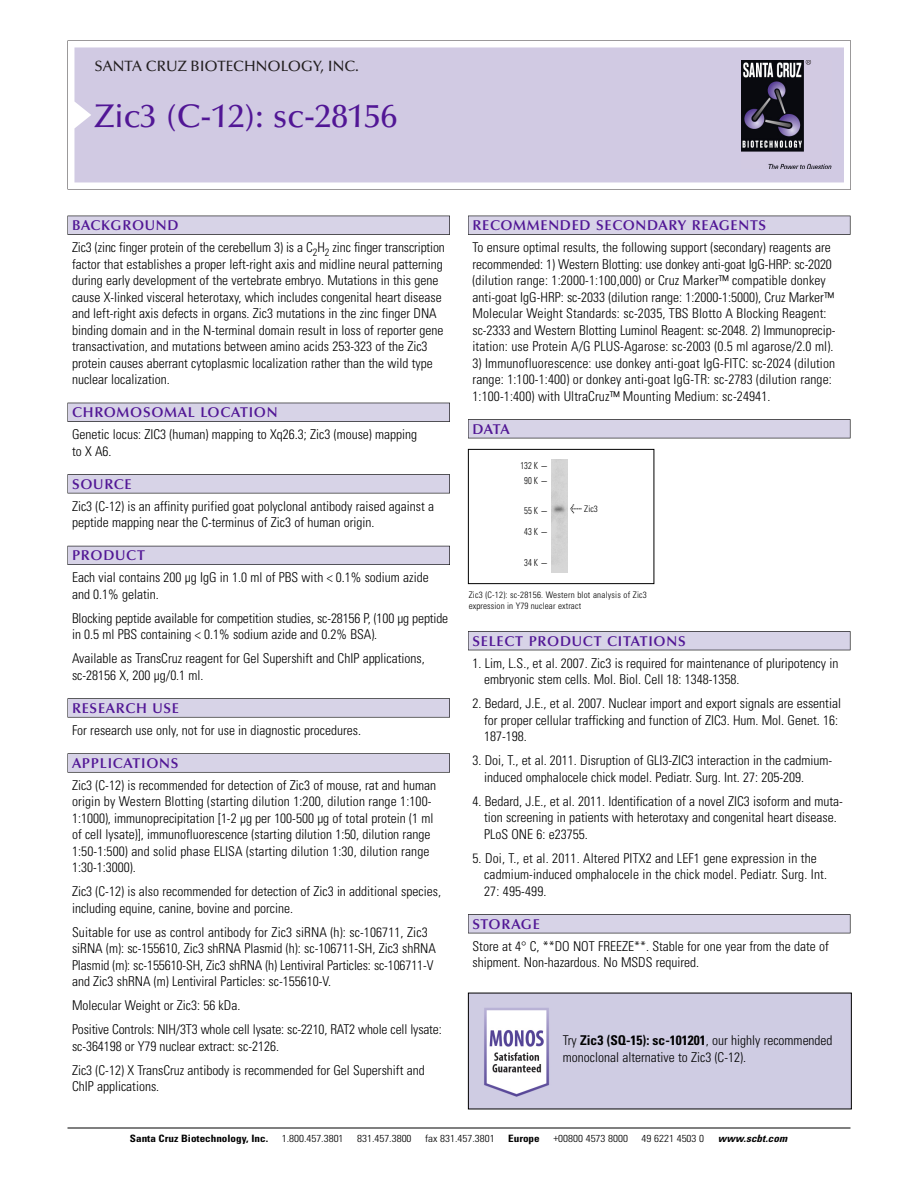
<style>
.page{position:relative;width:918px;height:1188px;background:#fff}
.page>*{position:absolute;margin:0;border:0;box-sizing:border-box;transform-origin:0 0}
.t1{font:500 33px "Optima";color:#511695}
.t2{font:500 15px "Optima";color:#231f20}
.t3{font:600 14.25px "Optima";letter-spacing:.05em;color:#511695}
.t4{font:300 condensed 13.5px/16.5px "Univers";color:#000}
.t5{font:300 condensed 10.2px "Univers";color:#000;scale:1.1 1}
.t6{font:700 condensed 10.2px "Univers";color:#000;scale:1.1 1}
.t7{font:italic 700 condensed 10.2px "Univers";letter-spacing:.005em;color:#000;scale:1.1 1}
.t8{font:300 condensed 9.75px/15px "Univers";color:#000;text-align:center;scale:.87 1}
.t9{font:300 condensed 9px/10.5px "Univers";letter-spacing:.02em;color:#000}
.s1{font-family:"Meta Plus";font-weight:400;font-stretch:normal;font-size:10.5px}
.s2{font-weight:700}
</style>
<div class="page">
<svg style="left:68px;top:40px;width:783px;height:149px"></svg>
<div style="left:74px;top:47px;width:770px;height:135px;background:#d1cae3"></div>
<img style="left:741px;top:60px;width:90px;height:108px">
<div style="left:68px;top:216px;width:382px;height:19px;background:#525155"></div>
<div style="left:68px;top:216px;width:381px;height:18px;background:#d7d3e7"></div>
<div style="left:68px;top:403px;width:382px;height:19px;background:#515055"></div>
<div style="left:68px;top:403px;width:381px;height:18px;background:#d7d3e7"></div>
<div style="left:68px;top:474px;width:382px;height:19px;background:#545357"></div>
<div style="left:68px;top:475px;width:381px;height:18px;background:#d7d3e7"></div>
<div style="left:68px;top:546px;width:382px;height:19px;background:#54535a"></div>
<div style="left:68px;top:546px;width:381px;height:18px;background:#d7d3e7"></div>
<svg style="left:68px;top:698px;width:382px;height:20px"></svg>
<div style="left:68px;top:699px;width:381px;height:18px;background:#d7d3e7"></div>
<div style="left:68px;top:753px;width:382px;height:20px;background:#626263"></div>
<div style="left:68px;top:754px;width:381px;height:18px;background:#d7d3e7"></div>
<div style="left:468px;top:216px;width:382px;height:19px;background:#525155"></div>
<div style="left:468px;top:216px;width:382px;height:18px;background:#d7d3e7"></div>
<div style="left:468px;top:419px;width:382px;height:19px;background:#525155"></div>
<div style="left:468px;top:420px;width:382px;height:18px;background:#d7d3e7"></div>
<div style="left:468px;top:631px;width:382px;height:19px;background:#525156"></div>
<div style="left:468px;top:632px;width:382px;height:18px;background:#d7d3e7"></div>
<div style="left:468px;top:914px;width:382px;height:19px;background:#525155"></div>
<div style="left:468px;top:915px;width:382px;height:18px;background:#d7d3e7"></div>
<hr style="left:68px;top:1128px;width:782px;height:1px;background:#000">
<div style="left:468px;top:449px;width:186px;height:135px;border:1px solid #000"></div>
<img style="left:551px;top:460px;width:16px;height:112px">
<img style="left:470px;top:995px;width:380px;height:112px">
<p class="t2" style="left:94px;top:61px;width:266px">SANTA CRUZ BIOTECHNOLOGY, INC.</p>
<h1 class="t1" style="left:94px;top:103px;width:304px">Zic3 (C-12): sc-28156</h1>
<p class="t3" style="left:72px;top:219px;width:108px">BACKGROUND</p>
<p class="t4" style="left:72px;top:240px;width:374px">Zic3 (zinc finger protein of the cerebellum 3) is a C<sub>2</sub>H<sub>2</sub> zinc finger transcription factor that establishes a proper left-right axis and midline neural patterning during early development of the vertebrate embryo. Mutations in this gene cause X-linked visceral heterotaxy, which includes congenital heart disease and left-right axis defects in organs. Zic3 mutations in the zinc finger DNA binding domain and in the N-terminal domain result in loss of reporter gene transactivation, and mutations between amino acids 253-323 of the Zic3 protein causes aberrant cytoplasmic localization rather than the wild type nuclear localization.</p>
<p class="t3" style="left:72px;top:407px;width:207px">CHROMOSOMAL LOCATION</p>
<p class="t4" style="left:72px;top:427px;width:347px">Genetic locus: ZIC3 (human) mapping to Xq26.3; Zic3 (mouse) mapping to X A6.</p>
<p class="t3" style="left:72px;top:478px;width:61px">SOURCE</p>
<p class="t4" style="left:72px;top:499px;width:364px">Zic3 (C-12) is an affinity purified goat polyclonal antibody raised against a peptide mapping near the C-terminus of Zic3 of human origin.</p>
<p class="t3" style="left:72px;top:550px;width:74px">PRODUCT</p>
<p class="t4" style="left:72px;top:570px;width:358px">Each vial contains 200 µg IgG in 1.0 ml of PBS with &lt; 0.1% sodium azide and 0.1% gelatin.</p>
<p class="t4" style="left:72px;top:611px;width:378px">Blocking peptide available for competition studies, sc-28156 P, (100 µg peptide in 0.5 ml PBS containing &lt; 0.1% sodium azide and 0.2% BSA).</p>
<p class="t4" style="left:72px;top:651px;width:354px">Available as TransCruz reagent for Gel Supershift and ChIP applications, sc-28156 X, 200 µg/0.1 ml.</p>
<p class="t3" style="left:72px;top:702px;width:109px">RESEARCH USE</p>
<p class="t4" style="left:72px;top:723px;width:290px">For research use only, not for use in diagnostic procedures.</p>
<p class="t3" style="left:72px;top:757px;width:108px">APPLICATIONS</p>
<p class="t4" style="left:72px;top:778px;width:366px">Zic3 (C-12) is recommended for detection of Zic3 of mouse, rat and human origin by Western Blotting (starting dilution 1:200, dilution range 1:100- 1:1000), immunoprecipitation [1-2 µg per 100-500 µg of total protein (1 ml of cell lysate)], immunofluorescence (starting dilution 1:50, dilution range 1:50-1:500) and solid phase ELISA (starting dilution 1:30, dilution range 1:30-1:3000).</p>
<p class="t4" style="left:72px;top:884px;width:370px">Zic3 (C-12) is also recommended for detection of Zic3 in additional species, including equine, canine, bovine and porcine.</p>
<p class="t4" style="left:72px;top:925px;width:365px">Suitable for use as control antibody for Zic3 siRNA (h): sc-106711, Zic3 siRNA (m): sc-155610, Zic3 shRNA Plasmid (h): sc-106711-SH, Zic3 shRNA Plasmid (m): sc-155610-SH, Zic3 shRNA (h) Lentiviral Particles: sc-106711-V and Zic3 shRNA (m) Lentiviral Particles: sc-155610-V.</p>
<p class="t4" style="left:72px;top:995px;width:371px;line-height:24px">Molecular Weight or Zic3: 56 kDa.<br>Positive Controls: NIH/3T3 whole cell lysate: sc-2210, RAT2 whole cell lysate:</p>
<p class="t4" style="left:72px;top:1035px;width:354px;line-height:24px">sc-364198 or Y79 nuclear extract: sc-2126.<br>Zic3 (C-12) X TransCruz antibody is recommended for Gel Supershift and</p>
<p class="t4" style="left:72px;top:1079px;width:89px">ChIP applications.</p>
<p class="t3" style="left:473px;top:219px;width:295px">RECOMMENDED SECONDARY REAGENTS</p>
<p class="t4" style="left:473px;top:240px;width:364px">To ensure optimal results, the following support (secondary) reagents are recommended: 1) Western Blotting: use donkey anti-goat IgG-HRP: sc-2020 (dilution range: 1:2000-1:100,000) or Cruz Marker™ compatible donkey anti-goat IgG-HRP: sc-2033 (dilution range: 1:2000-1:5000), Cruz Marker™ Molecular Weight Standards: sc-2035, TBS Blotto A Blocking Reagent: sc-2333 and Western Blotting Luminol Reagent: sc-2048. 2) Immunoprecip&shy;itation: use Protein A/G PLUS-Agarose: sc-2003 (0.5 ml agarose/2.0 ml).</p>
<p class="t4" style="left:473px;top:356px;width:364px">3) Immunofluorescence: use donkey anti-goat IgG-FITC: sc-2024 (dilution range: 1:100-1:400) or donkey anti-goat IgG-TR: sc-2783 (dilution range:<br>1:100-1:400) with UltraCruz™ Mounting Medium: sc-24941.</p>
<p class="t3" style="left:473px;top:423px;width:39px">DATA</p>
<p class="t8" style="left:521px;top:459px;width:33px">132 K -<br>90K-</p>
<p class="t8" style="left:524px;top:504px;width:29px">55K-</p>
<p class="t8" style="left:524px;top:525px;width:29px">43K-</p>
<p class="t8" style="left:524px;top:556px;width:29px">34K-</p>
<p class="t9" style="left:570px;top:505px;width:29px"><span class="s1">&lt;</span> Zic3</p>
<p class="t9" style="left:469px;top:590px;width:180px">Zic3 (C-12): sc-28156. Western blot analysis of Zic3 expression in Y79 nuclear extract</p>
<p class="t3" style="left:473px;top:635px;width:215px">SELECT PRODUCT CITATIONS</p>
<p class="t4" style="left:484px;top:656px;width:356px;text-indent:-12px">1. Lim, L.S., et al. 2007. Zic3 is required for maintenance of pluripotency in embryonic stem cells. Mol. Biol. Cell 18: 1348-1358.</p>
<p class="t4" style="left:484px;top:696px;width:358px;text-indent:-12px">2. Bedard, J.E., et al. 2007. Nuclear import and export signals are essential for proper cellular trafficking and function of ZIC3. Hum. Mol. Genet. 16:<br>187-198.</p>
<p class="t4" style="left:484px;top:753px;width:350px;text-indent:-12px">3. Doi, T., et al. 2011. Disruption of GLI3-ZIC3 interaction in the cadmium&shy;induced omphalocele chick model. Pediatr. Surg. Int. 27: 205-209.</p>
<p class="t4" style="left:484px;top:794px;width:360px;text-indent:-12px">4. Bedard, J.E., et al. 2011. Identification of a novel ZIC3 isoform and muta&shy;tion screening in patients with heterotaxy and congenital heart disease.<br>PLoS ONE 6: e23755.</p>
<p class="t4" style="left:484px;top:851px;width:344px;text-indent:-12px">5. Doi, T., et al. 2011. Altered PITX2 and LEF1 gene expression in the cadmium-induced omphalocele in the chick model. Pediatr. Surg. Int.<br>27: 495-499.</p>
<p class="t3" style="left:473px;top:918px;width:69px">STORAGE</p>
<p class="t4" style="left:473px;top:939px;width:358px">Store at 4° C, **DO NOT FREEZE**. Stable for one year from the date of shipment. Non-hazardous. No MSDS required.</p>
<p class="t4" style="left:563px;top:1034px;width:271px">Try <span class="s2">Zic3 (SQ-15): sc-101201</span>, our highly recommended monoclonal alternative to Zic3 (C-12).</p>
<p class="t6" style="left:130px;top:1135px;width:127px">Santa Cruz Biotechnology, Inc.</p>
<p class="t5" style="left:282px;top:1135px;width:58px">1.800.457.3801</p>
<p class="t5" style="left:357px;top:1135px;width:51px">831.457.3800</p>
<p class="t5" style="left:425px;top:1135px;width:65px">fax 831.457.3801</p>
<p class="t6" style="left:508px;top:1135px;width:30px">Europe</p>
<p class="t5" style="left:553px;top:1135px;width:69px">+00800 4573 8000</p>
<p class="t5" style="left:642px;top:1135px;width:58px">49 6221 4503 0</p>
<p class="t7" style="left:718px;top:1135px;width:64px">www.scbt.com</p>
</div>
